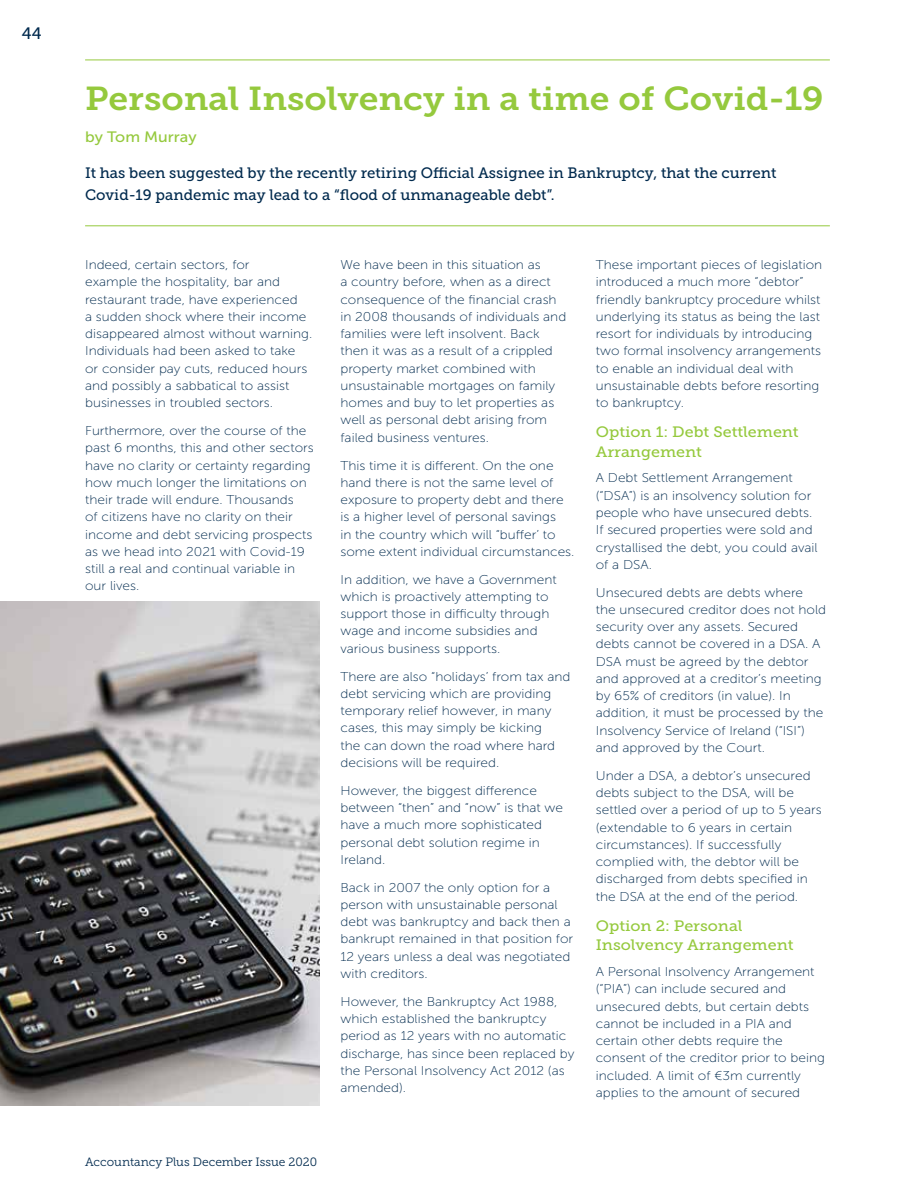
<style>
.page{position:relative;width:915px;height:1191px;background:#fff}
.page>*{position:absolute;margin:0;border:0;box-sizing:border-box;transform-origin:0 0}
.t1{font:33px "Museo Slab 700";color:#95c93d;scale:1.07 1}
.t2{font:16.5px "Museo Slab 500";color:#002a4e}
.t3{font:15px/22.5px "Museo Slab 500";color:#002a4e}
.t4{font:15px/19.5px "Museo Slab 500";color:#95c93d;scale:1.07 1}
.t5{font:15px "Museo Sans 500";color:#95c93d;scale:1.07 1}
.t6{font:12.75px/17.2px "Museo Sans 100";color:#002a4e;scale:1.07 1}
.t7{font:12px "Museo Slab 300";color:#002a4e}
</style>
<div class="page">
<hr style="left:85px;top:60px;width:744px;height:1px;background:#95c93d">
<hr style="left:85px;top:225px;width:744px;height:1px;background:#95c93d">
<img style="left:0;top:602px;width:319px;height:504px">
<p class="t2" style="left:22px;top:24px;width:21px">44</p>
<h1 class="t1" style="left:85px;top:80px;width:691px">Personal Insolvency in a time of Covid-19</h1>
<p class="t5" style="left:85px;top:129px;width:106px">by Tom Murray</p>
<p class="t3" style="left:85px;top:161px;width:692px">It has been suggested by the recently retiring Official Assignee in Bankruptcy, that the current<br>Covid-19 pandemic may lead to a “flood of unmanageable debt”.</p>
<p class="t6" style="left:85px;top:256px;width:214px">Indeed, certain sectors, for<br>example the hospitality, bar and restaurant trade, have experienced<br>a sudden shock where their income disappeared almost without warning.<br>Individuals had been asked to take<br>or consider pay cuts, reduced hours and possibly a sabbatical to assist businesses in troubled sectors.</p>
<p class="t6" style="left:85px;top:422px;width:215px">Furthermore, over the course of the past 6 months, this and other sectors have no clarity or certainty regarding how much longer the limitations on their trade will endure. Thousands<br>of citizens have no clarity on their income and debt servicing prospects as we head into 2021 with Covid-19 still a real and continual variable in our lives.</p>
<p class="t7" style="left:85px;top:1155px;width:233px">Accountancy Plus December Issue 2020</p>
<p class="t6" style="left:340px;top:256px;width:212px">We have been in this situation as<br>a country before, when as a direct consequence of the financial crash in 2008 thousands of individuals and families were left insolvent. Back then it was as a result of a crippled property market combined with unsustainable mortgages on family homes and buy to let properties as well as personal debt arising from failed business ventures.</p>
<p class="t6" style="left:340px;top:456px;width:220px">This time it is different. On the one hand there is not the same level of exposure to property debt and there is a higher level of personal savings<br>in the country which will “buffer’ to some extent individual circumstances.</p>
<p class="t6" style="left:340px;top:571px;width:203px">In addition, we have a Government which is proactively attempting to support those in difficulty through wage and income subsidies and various business supports.</p>
<p class="t6" style="left:340px;top:668px;width:216px">There are also “holidays’ from tax and debt servicing which are providing temporary relief however, in many cases, this may simply be kicking<br>the can down the road where hard decisions will be required.</p>
<p class="t6" style="left:340px;top:782px;width:209px">However, the biggest difference between “then” and “now” is that we have a much more sophisticated personal debt solution regime in<br>Ireland.</p>
<p class="t6" style="left:340px;top:879px;width:219px">Back in 2007 the only option for a person with unsustainable personal debt was bankruptcy and back then a bankrupt remained in that position for<br>12 years unless a deal was negotiated with creditors.</p>
<p class="t6" style="left:340px;top:993px;width:220px">However, the Bankruptcy Act 1988, which established the bankruptcy period as 12 years with no automatic discharge, has since been replaced by the Personal Insolvency Act 2012 (as amended).</p>
<p class="t6" style="left:595px;top:256px;width:213px">These important pieces of legislation introduced a much more “debtor” friendly bankruptcy procedure whilst underlying its status as being the last resort for individuals by introducing two formal insolvency arrangements to enable an individual deal with unsustainable debts before resorting to bankruptcy.</p>
<p class="t4" style="left:595px;top:422px;width:191px">Option 1: Debt Settlement<br>Arrangement</p>
<p class="t6" style="left:595px;top:469px;width:209px">A Debt Settlement Arrangement (“DSA”) is an insolvency solution for people who have unsecured debts.<br>If secured properties were sold and crystallised the debt, you could avail of a DSA.</p>
<p class="t6" style="left:595px;top:584px;width:217px">Unsecured debts are debts where<br>the unsecured creditor does not hold security over any assets. Secured debts cannot be covered in a DSA. A DSA must be agreed by the debtor and approved at a creditor’s meeting by 65% of creditors (in value). In addition, it must be processed by the Insolvency Service of Ireland (“ISI”) and approved by the Court.</p>
<p class="t6" style="left:595px;top:767px;width:212px">Under a DSA, a debtor’s unsecured debts subject to the DSA, will be settled over a period of up to 5 years (extendable to 6 years in certain circumstances). If successfully complied with, the debtor will be discharged from debts specified in the DSA at the end of the period.</p>
<p class="t4" style="left:595px;top:916px;width:186px">Option 2: Personal<br>Insolvency Arrangement</p>
<p class="t6" style="left:595px;top:963px;width:215px">A Personal Insolvency Arrangement (“PIA”) can include secured and unsecured debts, but certain debts cannot be included in a PIA and certain other debts require the consent of the creditor prior to being included. A limit of €3m currently applies to the amount of secured</p>
</div>
